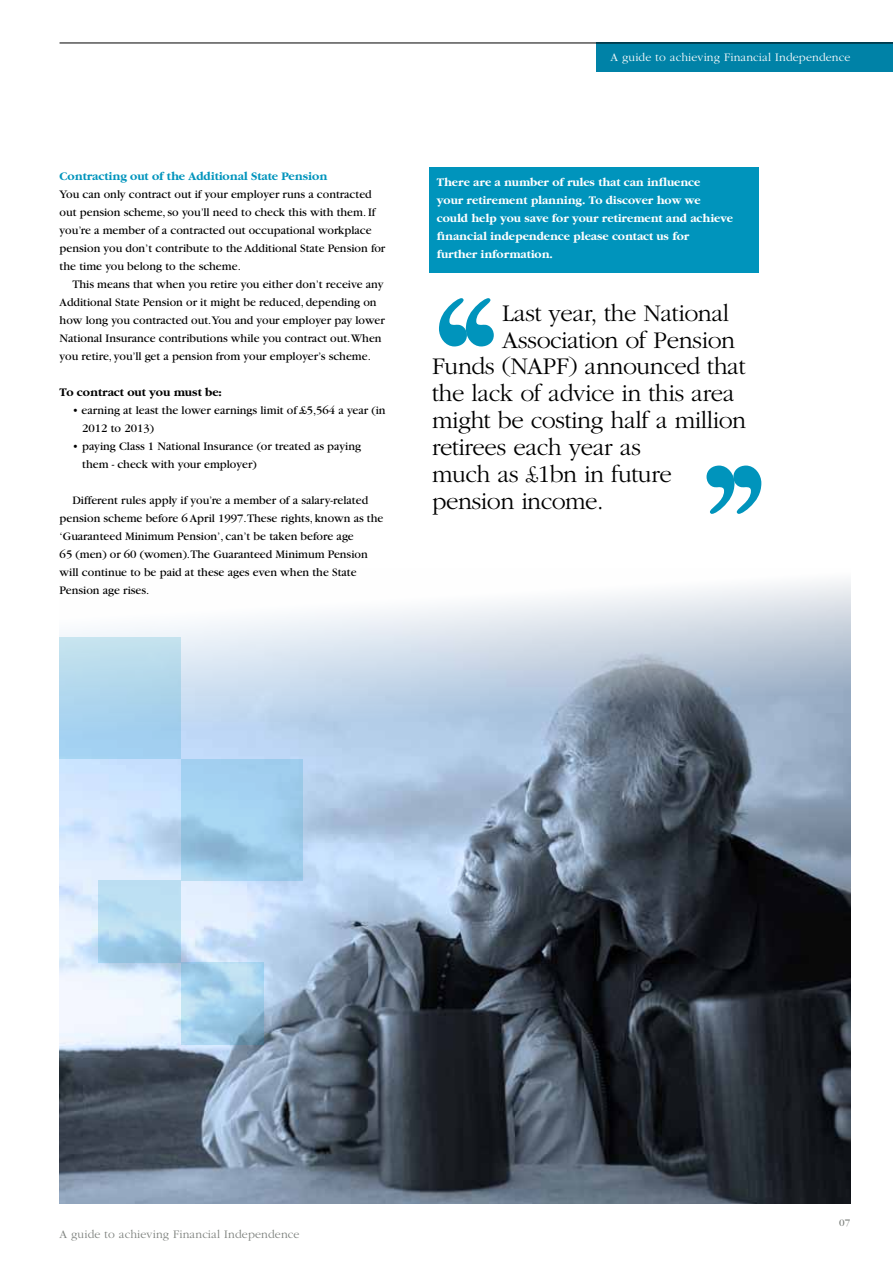
<style>
.page{position:relative;width:893px;height:1263px;background:#fff}
.page>*{position:absolute;margin:0;border:0;box-sizing:border-box;transform-origin:0 0}
.t1{font:300 24.9px "Garamond";letter-spacing:-.02em;color:#000}
.t2{font:12px/18px "Garamond";color:#000}
.t3{font:700 12px/18px "Garamond";color:#fff}
.t4{font:700 12px "Garamond";color:#0094bc}
.t5{font:300 12px "Garamond";letter-spacing:.01em;color:#7a7e7a}
.t6{font:300 12px "Garamond";letter-spacing:.01em;color:#fff}
.t7{font:700 12px "Garamond";color:#000}
.t8{font:10.5px "Garamond";color:#7a7e7a}
</style>
<div class="page">
<div style="left:597px;top:43px;width:296px;height:29px;background:#0082a7"></div>
<img style="left:60px;top:580px;width:790px;height:623px">
<hr style="left:60px;top:43px;width:833px;height:1px;background:#000">
<div style="left:429px;top:167px;width:329px;height:105px;background:#0094bc"></div>
<svg style="left:439px;top:298px;width:55px;height:48px"></svg>
<svg style="left:706px;top:466px;width:55px;height:48px"></svg>
<svg style="left:181px;top:759px;width:122px;height:121px;background:#9ecceb"></svg>
<div style="left:60px;top:637px;width:121px;height:122px;background:linear-gradient(to bottom,#c3e1ec,#9cccf0)"></div>
<svg style="left:181px;top:962px;width:83px;height:83px;background:#a2cce6"></svg>
<svg style="left:98px;top:879px;width:83px;height:83px;background:#b0d7ed"></svg>
<p class="t4" style="left:60px;top:170px;width:269px">Contracting out of the Additional State Pension</p>
<p class="t2" style="left:60px;top:185px;width:327px">You can only contract out if your employer runs a contracted out pension scheme, so you’ll need to check this with them. If you’re a member of a contracted out occupational workplace pension you don’t contribute to the Additional State Pension for the time you belong to the scheme.</p>
<p class="t2" style="left:60px;top:275px;width:327px;text-indent:13px">This means that when you retire you either don’t receive any Additional State Pension or it might be reduced, depending on how long you contracted out.You and your employer pay lower National Insurance contributions while you contract out.When you retire, you’ll get a pension from your employer’s scheme.</p>
<p class="t7" style="left:60px;top:386px;width:164px">To contract out you must be:</p>
<p class="t2" style="left:82px;top:401px;width:305px;text-indent:-10px">• earning at least the lower earnings limit of £5,564 a year (in<br>2012 to 2013)</p>
<p class="t2" style="left:82px;top:437px;width:280px;text-indent:-10px">• paying Class 1 National Insurance (or treated as paying them - check with your employer)</p>
<p class="t2" style="left:60px;top:491px;width:325px;text-indent:13px">Different rules apply if you’re a member of a salary-related pension scheme before 6 April 1997.These rights, known as the ‘Guaranteed Minimum Pension’, can’t be taken before age<br>65 (men) or 60 (women).The Guaranteed Minimum Pension will continue to be paid at these ages even when the State Pension age rises.</p>
<p class="t6" style="left:610px;top:51px;width:242px">A guide to achieving Financial Independence</p>
<p class="t3" style="left:437px;top:173px;width:297px">There are a number of rules that can influence<br>your retirement planning. To discover how we could help you save for your retirement and achieve financial independence please contact us for<br>further information.</p>
<h1 class="t1" style="left:502px;top:299px;width:228px">Last year, the National</h1>
<h1 class="t1" style="left:502px;top:326px;width:234px">Association of Pension</h1>
<h1 class="t1" style="left:432px;top:353px;width:315px">Funds (NAPF) announced that</h1>
<h1 class="t1" style="left:432px;top:380px;width:304px">the lack of advice in this area</h1>
<h1 class="t1" style="left:432px;top:407px;width:316px">might be costing half a million</h1>
<h1 class="t1" style="left:432px;top:433px;width:210px">retirees each year as</h1>
<h1 class="t1" style="left:432px;top:460px;width:241px">much as £1bn in future</h1>
<h1 class="t1" style="left:432px;top:487px;width:173px">pension income.</h1>
<p class="t5" style="left:60px;top:1228px;width:242px">A guide to achieving Financial Independence</p>
<p class="t8" style="left:839px;top:1217px;width:13px">07</p>
</div>
